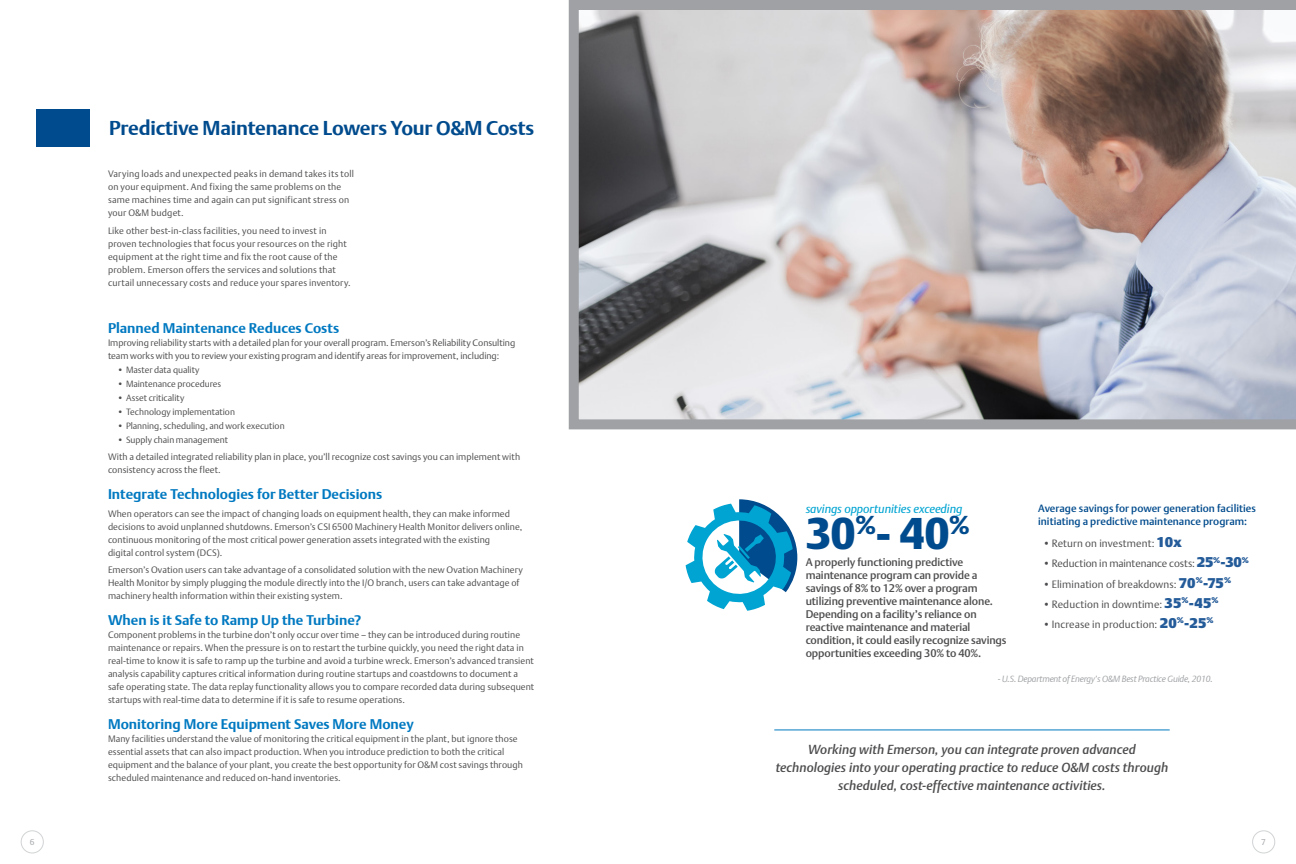
<style>
.page{position:relative;width:1296px;height:864px;background:#fff}
.page>*{position:absolute;margin:0;border:0;box-sizing:border-box;transform-origin:0 0}
.t1{font:900 44px "DTL Argo T";color:#004b8d}
.t2{font:700 20px "DTL Argo T";letter-spacing:-.01em;color:#004b8d}
.t3{font:700 14px "DTL Argo T";color:#0079c1}
.t4{font:italic 500 13px/18px "DTL Argo T";letter-spacing:.005em;color:#4d4d4f;text-align:center}
.t5{font:italic 12px "DTL Argo T";color:#00a4d2}
.t6{font:500 11px/13px "DTL Argo T";letter-spacing:-.01em;color:#4d4d4f}
.t7{font:300 10.5px "DTL Argo T";letter-spacing:.01em;color:#4d4d4f}
.t8{font:500 10.5px/13px "DTL Argo T";color:#004b8d}
.t9{font:300 10.5px "DTL Argo T";letter-spacing:-.01em;color:#4d4d4f}
.t10{font:300 9.2px/13px "DTL Argo T";letter-spacing:.01em;color:#4d4d4f}
.t11{font:300 9px "DTL Argo T";letter-spacing:-.005em;color:#4d4d4f}
.t12{font:italic 9px "DTL Argo T Light";letter-spacing:-.015em;color:#9fa1a4}
.t13{font:8.5px "DTL Argo T";color:#acaeb1}
.s1{font-weight:800;font-size:14px;color:#245b99}
</style>
<div class="page">
<div style="left:21px;top:830px;width:23px;height:23px;border:1px solid #d1d3d4;border-radius:50%"></div>
<div style="left:1252px;top:830px;width:23px;height:23px;border:1px solid #d1d3d4;border-radius:50%"></div>
<div style="left:36px;top:109px;width:54px;height:37px;background:#004b8d"></div>
<svg style="left:569px;top:4px;width:727px;height:425px"></svg>
<hr style="left:569px;top:0;width:727px;height:4px;background:#9fa1a4">
<hr style="left:774px;top:729px;width:396px;height:1px;background:#0079c1">
<svg style="left:686px;top:499px;width:111px;height:112px"></svg>
<h2 class="t2" style="left:109px;top:116px;width:427px">Predictive Maintenance Lowers Your O&amp;M Costs</h2>
<p class="t10" style="left:108px;top:167px;width:247px">Varying loads and unexpected peaks in demand takes its toll on your equipment. And fixing the same problems on the same machines time and again can put significant stress on your O&amp;M budget.</p>
<p class="t10" style="left:108px;top:224px;width:244px">Like other best-in-class facilities, you need to invest in proven technologies that focus your resources on the right equipment at the right time and fix the root cause of the problem. Emerson offers the services and solutions that curtail unnecessary costs and reduce your spares inventory.</p>
<h3 class="t3" style="left:108px;top:320px;width:233px">Planned Maintenance Reduces Costs</h3>
<p class="t10" style="left:108px;top:337px;width:409px">Improving reliability starts with a detailed plan for your overall program. Emerson’s Reliability Consulting team works with you to review your existing program and identify areas for improvement, including:</p>
<p class="t11" style="left:117px;top:365px;width:84px">• Master data quality</p>
<p class="t11" style="left:117px;top:379px;width:106px">• Maintenance procedures</p>
<p class="t11" style="left:117px;top:392px;width:69px">• Asset criticality</p>
<p class="t11" style="left:117px;top:406px;width:120px">• Technology implementation</p>
<p class="t11" style="left:117px;top:420px;width:169px">• Planning, scheduling, and work execution</p>
<p class="t11" style="left:117px;top:434px;width:113px">• Supply chain management</p>
<p class="t10" style="left:108px;top:450px;width:414px">With a detailed integrated reliability plan in place, you’ll recognize cost savings you can implement with consistency across the fleet.</p>
<h3 class="t3" style="left:108px;top:486px;width:276px">Integrate Technologies for Better Decisions</h3>
<p class="t10" style="left:108px;top:507px;width:416px">When operators can see the impact of changing loads on equipment health, they can make informed decisions to avoid unplanned shutdowns. Emerson’s CSI 6500 Machinery Health Monitor delivers online, continuous monitoring of the most critical power generation assets integrated with the existing<br>digital control system (DCS).</p>
<p class="t10" style="left:108px;top:563px;width:416px">Emerson’s Ovation users can take advantage of a consolidated solution with the new Ovation Machinery<br>Health Monitor by simply plugging the module directly into the I/O branch, users can take advantage of machinery health information within their existing system.</p>
<h3 class="t3" style="left:108px;top:612px;width:255px">When is it Safe to Ramp Up the Turbine?</h3>
<p class="t10" style="left:108px;top:628px;width:428px">Component problems in the turbine don’t only occur over time – they can be introduced during routine maintenance or repairs. When the pressure is on to restart the turbine quickly, you need the right data in real-time to know it is safe to ramp up the turbine and avoid a turbine wreck. Emerson’s advanced transient analysis capability captures critical information during routine startups and coastdowns to document a safe operating state. The data replay functionality allows you to compare recorded data during subsequent startups with real-time data to determine if it is safe to resume operations.</p>
<h3 class="t3" style="left:108px;top:716px;width:307px">Monitoring More Equipment Saves More Money</h3>
<p class="t10" style="left:108px;top:732px;width:416px">Many facilities understand the value of monitoring the critical equipment in the plant, but ignore those essential assets that can also impact production. When you introduce prediction to both the critical equipment and the balance of your plant, you create the best opportunity for O&amp;M cost savings through scheduled maintenance and reduced on-hand inventories.</p>
<h3 class="t5" style="left:806px;top:502px;width:158px">savings opportunities exceeding</h3>
<h1 class="t1" style="left:806px;top:507px;width:166px">30<sup>%</sup>- 40<sup>%</sup></h1>
<p class="t6" style="left:806px;top:555px;width:202px">A properly functioning predictive maintenance program can provide a savings of 8% to 12% over a program utilizing preventive maintenance alone.<br>Depending on a facility’s reliance on reactive maintenance and material condition, it could easily recognize savings opportunities exceeding 30% to 40%.</p>
<p class="t8" style="left:1038px;top:502px;width:219px">Average savings for power generation facilities initiating a predictive maintenance program:</p>
<p class="t7" style="left:1043px;top:537px;width:141px">• Return on investment: <span class="s1">10x</span></p>
<p class="t9" style="left:1043px;top:557px;width:208px">• Reduction in maintenance costs: <span class="s1">25</span><sup>%</sup><span class="s1">-30</span><sup>%</sup></p>
<p class="t7" style="left:1043px;top:578px;width:190px">• Elimination of breakdowns: <span class="s1">70</span><sup>%</sup><span class="s1">-75</span><sup>%</sup></p>
<p class="t7" style="left:1043px;top:598px;width:177px">• Reduction in downtime: <span class="s1">35</span><sup>%</sup><span class="s1">-45</span><sup>%</sup></p>
<p class="t7" style="left:1043px;top:618px;width:172px">• Increase in production: <span class="s1">20</span><sup>%</sup><span class="s1">-25</span><sup>%</sup></p>
<p class="t12" style="left:998px;top:674px;width:216px">- U.S. Department of Energy’s O&amp;M Best Practice Guide, 2010.</p>
<h3 class="t4" style="left:776px;top:740px;width:394px">Working with Emerson, you can integrate proven advanced technologies into your operating practice to reduce O&amp;M costs through scheduled, cost-effective maintenance activities.</h3>
<p class="t13" style="left:30px;top:837px;width:6px">6</p>
<p class="t13" style="left:1261px;top:837px;width:6px">7</p>
</div>
